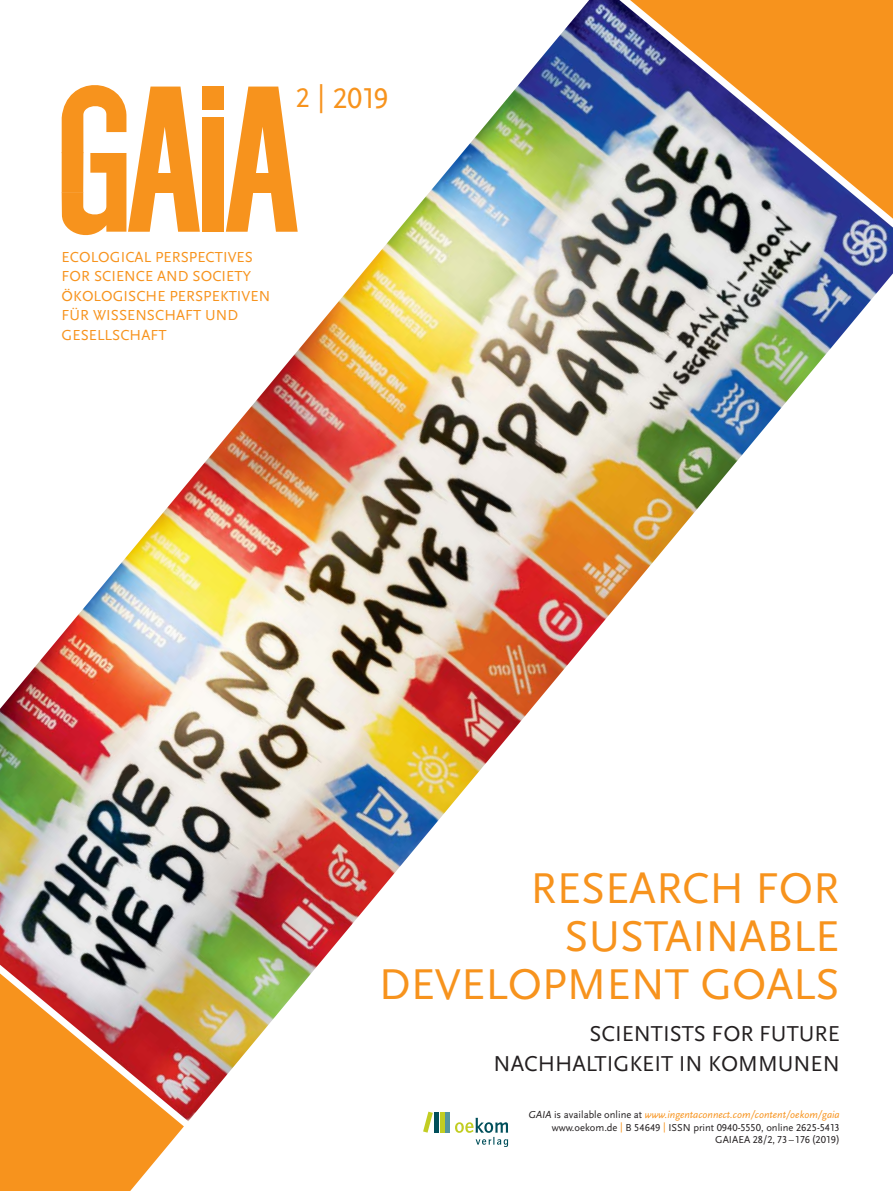
<style>
.page{position:relative;width:893px;height:1191px;background:#fff}
.page>*{position:absolute;margin:0;border:0;box-sizing:border-box;transform-origin:0 0}
.t1{font:45px/48px "Scala Sans LF";color:#f7931d;text-align:right}
.t2{font:30px "Scala Sans LF";color:#f7931d}
.t3{font:22.5px/30px "Scala Sans LF";color:#231f20;text-align:right}
.t4{font:15.15px/19.5px "Scala Sans LF";letter-spacing:.005em;color:#f7931d}
.t5{font:10.5px/12.6px "Scala Sans LF";color:#231f20;text-align:right}
.s1{font-size:28.5px}
.s2{font-style:italic}
.s3{font-style:italic;color:#f7931d}
.s4{color:#f7931d}
</style>
<div class="page">
<img style="left:0;top:0;width:893px;height:1121px">
<hr style="left:446px;top:1112px;width:4px;height:20px;background:#5395a0">
<hr style="left:440px;top:1112px;width:4px;height:20px;background:#c2cd23">
<div style="left:434px;top:1112px;width:5px;height:20px;background:#004f5a"></div>
<svg style="left:423px;top:1111px;width:10px;height:21px"></svg>
<svg style="left:455px;top:1117px;width:53px;height:30px"></svg>
<div style="left:202px;top:87px;width:22px;height:23px;background:#f7931d"></div>
<div style="left:202px;top:117px;width:22px;height:115px;background:#f7931d"></div>
<svg style="left:62px;top:85px;width:138px;height:150px"></svg>
<svg style="left:226px;top:87px;width:72px;height:145px"></svg>
<div style="left:252px;top:173px;width:20px;height:19px;background:#f7931d"></div>
<div style="left:62px;top:152px;width:21px;height:41px;background:#f7931d"></div>
<svg style="left:606px;top:0;width:287px;height:241px;background:#b08b6d"></svg>
<svg style="left:0;top:865px;width:184px;height:326px;background:#cd9261"></svg>
<h2 class="t2" style="left:296px;top:86px;width:94px"><span class="s1">2</span> | 2019</h2>
<h3 class="t4" style="left:62px;top:248px;width:210px">ECOLOGICAL PERSPECTIVES<br>FOR SCIENCE AND SOCIETY<br>ÖKOLOGISCHE PERSPEKTIVEN<br>FÜR WISSENSCHAFT UND<br>GESELLSCHAFT</h3>
<h1 class="t1" style="left:379px;top:868px;width:462px">RESEARCH FOR<br>SUSTAINABLE<br>DEVELOPMENT GOALS</h1>
<h3 class="t3" style="left:494px;top:1020px;width:348px">SCIENTISTS FOR FUTURE<br>NACHHALTIGKEIT IN KOMMUNEN</h3>
<p class="t5" style="left:528px;top:1109px;width:313px"><span class="s2">GAIA</span> is available online at <span class="s3">www.ingentaconnect.com/content/oekom/gaia </span>www.oekom.de <span class="s4">|</span> B 54649 <span class="s4">|</span> ISSN print 0940-5550, online 2625-5413<br>GAIAEA 28/2, 73 – 176 (2019)</p>
</div>
